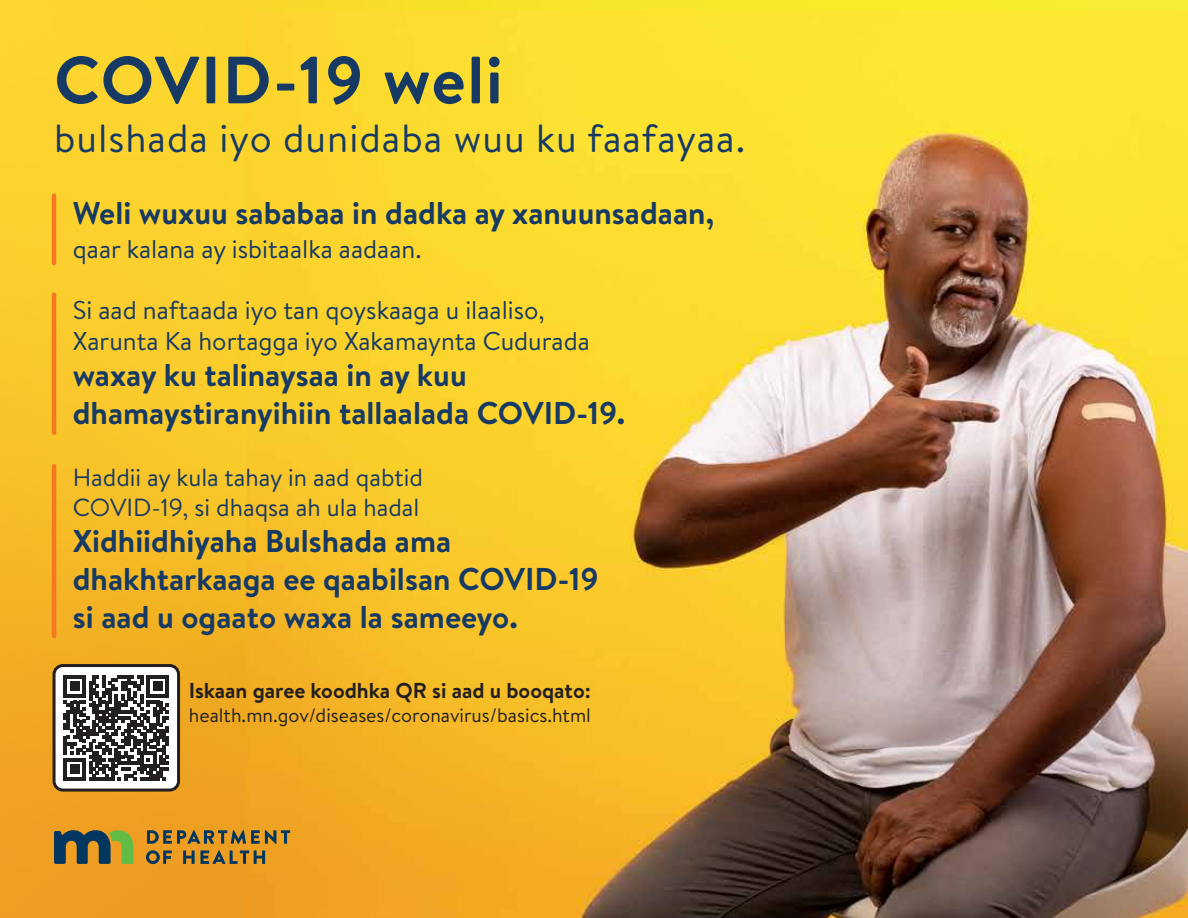
<style>
.page{position:relative;width:1188px;height:918px;background:#fff}
.page>*{position:absolute;margin:0;border:0;box-sizing:border-box;transform-origin:0 0}
.t1{font:700 66.75px "Brandon Text";letter-spacing:.025em;color:#173a64}
.t2{font:39.3px "Brandon Text";letter-spacing:.025em;color:#173a64}
.t3{font:700 31.5px/37.8px "Brandon Text";color:#173a64}
.t4{font:25.8px/30.9px "Brandon Text";color:#173a64}
.t5{font:25.65px "Brandon Text";color:#173a64}
.t6{font:24.75px/29.7px "Brandon Text";color:#173a64}
.t7{font:700 21.6px "Brandon Text";color:#231f20}
.t8{font:19.65px "Brandon Text";color:#231f20}
</style>
<div class="page">
<div style="left:0;top:1px;width:1188px;height:917px;background:linear-gradient(to bottom,#ffe131,#ed9b20)"></div>
<img style="left:246px;top:10px;width:942px;height:908px">
<div style="left:54px;top:666px;width:125px;height:124px;background:#fff;border-radius:9px"></div>
<div style="left:53px;top:664px;width:127px;height:128px;border:3px solid #231f20;border-radius:9px"></div>
<svg style="left:64px;top:675px;width:105px;height:105px"></svg>
<hr style="left:52px;top:196px;width:4px;height:67px;background:#f47721">
<hr style="left:52px;top:295px;width:4px;height:138px;background:#f47721">
<hr style="left:52px;top:466px;width:4px;height:170px;background:#f47721">
<svg style="left:54px;top:830px;width:79px;height:34px;background:#627046"></svg>
<svg style="left:147px;top:830px;width:143px;height:14px;background:#88723c"></svg>
<svg style="left:146px;top:850px;width:26px;height:14px"></svg>
<svg style="left:183px;top:850px;width:82px;height:14px"></svg>
<h1 class="t1" style="left:54px;top:34px;width:450px">COVID-19 weli</h1>
<p class="t2" style="left:54px;top:111px;width:693px">bulshada iyo dunidaba wuu ku faafayaa.</p>
<p class="t3" style="left:73px;top:193px;width:643px">Weli wuxuu sababaa in dadka ay xanuunsadaan,</p>
<p class="t5" style="left:73px;top:231px;width:350px">qaar kalana ay isbitaalka aadaan.</p>
<p class="t4" style="left:73px;top:294px;width:519px">Si aad naftaada iyo tan qoyskaaga u ilaaliso,<br>Xarunta Ka hortagga iyo Xakamaynta Cudurada</p>
<p class="t3" style="left:73px;top:356px;width:554px">waxay ku talinaysaa in ay kuu dhamaystiranyihiin tallaalada COVID-19.</p>
<p class="t6" style="left:73px;top:462px;width:352px">Haddii ay kula tahay in aad qabtid<br>COVID-19, si dhaqsa ah ula hadal</p>
<p class="t3" style="left:73px;top:521px;width:528px">Xidhiidhiyaha Bulshada ama dhakhtarkaaga ee qaabilsan COVID-19 si aad u ogaato waxa la sameeyo.</p>
<p class="t7" style="left:189px;top:676px;width:404px">Iskaan garee koodhka QR si aad u booqato:</p>
<p class="t8" style="left:189px;top:701px;width:404px">health.mn.gov/diseases/coronavirus/basics.html</p>
</div>
